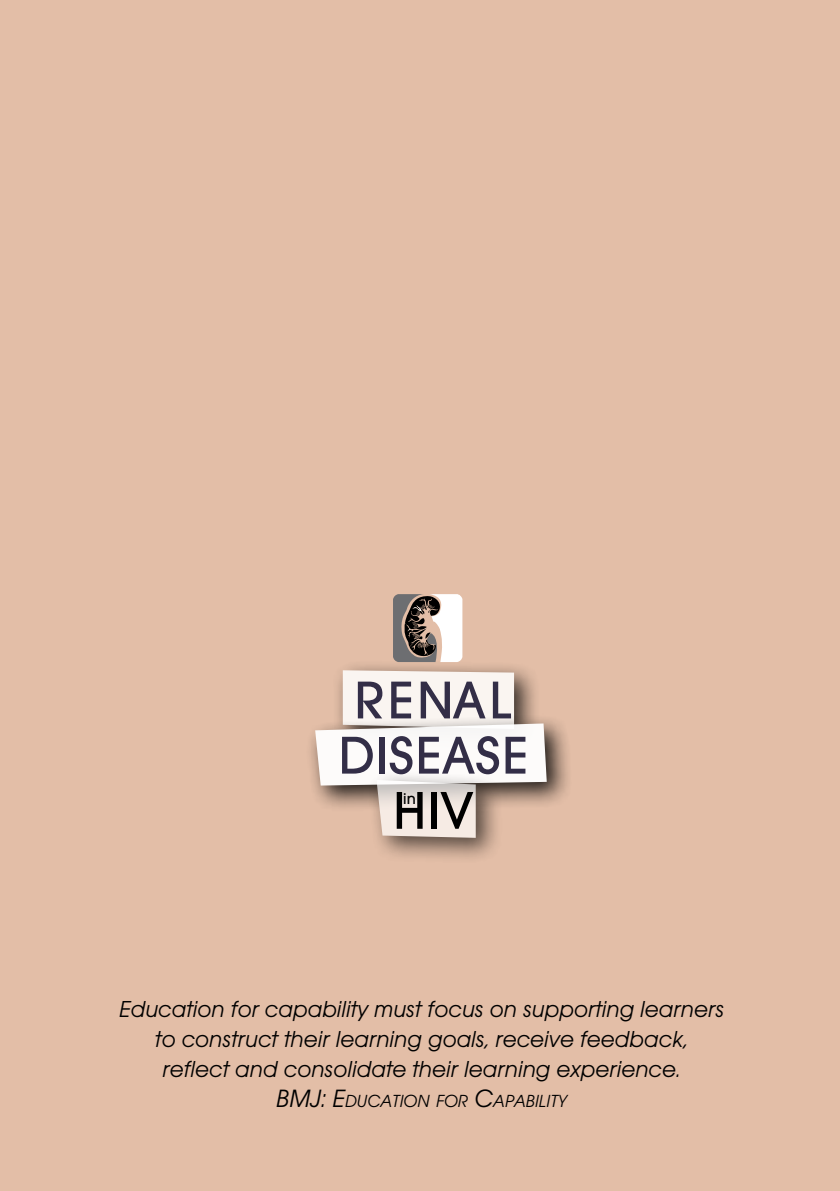
<style>
.page{position:relative;width:840px;height:1191px;background:#fff}
.page>*{position:absolute;margin:0;border:0;box-sizing:border-box;transform-origin:0 0}
.t1{font:500 55.2px/55.2px "Avant Garde Gothic Itc T";letter-spacing:.015em;color:#332e47}
.t2{font:500 55.2px "Avant Garde Gothic Itc T";color:#000}
.t3{font:italic 24px/30px "Avant Garde Gothic Itc T";color:#000;text-align:center}
.t4{font:italic 18.2px "Avant Garde Gothic Itc T";color:#000}
.t5{font:500 16.2px "Avant Garde Gothic Itc T";color:#000}
.s1{font-size:26px}
</style>
<div class="page">
<div style="left:0;top:0;width:839px;height:1191px;background:#e3bea7"></div>
<div style="left:331px;top:659px;width:210px;height:96px;background:#000;opacity:.9"></div>
<div style="left:305px;top:712px;width:268px;height:100px;background:#000;opacity:.9"></div>
<div style="left:367px;top:770px;width:136px;height:94px;background:#000;opacity:.9"></div>
<svg style="left:315px;top:670px;width:231px;height:168px"></svg>
<svg style="left:393px;top:594px;width:69px;height:68px;background:#9f9793"></svg>
<h1 class="t1" style="left:338px;top:672px;width:191px">RENAL<br>DISEASE</h1>
<h1 class="t2" style="left:393px;top:778px;width:81px">HIV</h1>
<p class="t5" style="left:403px;top:789px;width:14px">in</p>
<p class="t3" style="left:119px;top:993px;width:606px">Education for capability must focus on supporting learners to construct their learning goals, receive feedback, reflect and consolidate their learning experience.</p>
<p class="t4" style="left:276px;top:1090px;width:292px"><span class="s1">BMJ: E</span>DUCATION FOR <span class="s1">C</span>APABILITY</p>
</div>
